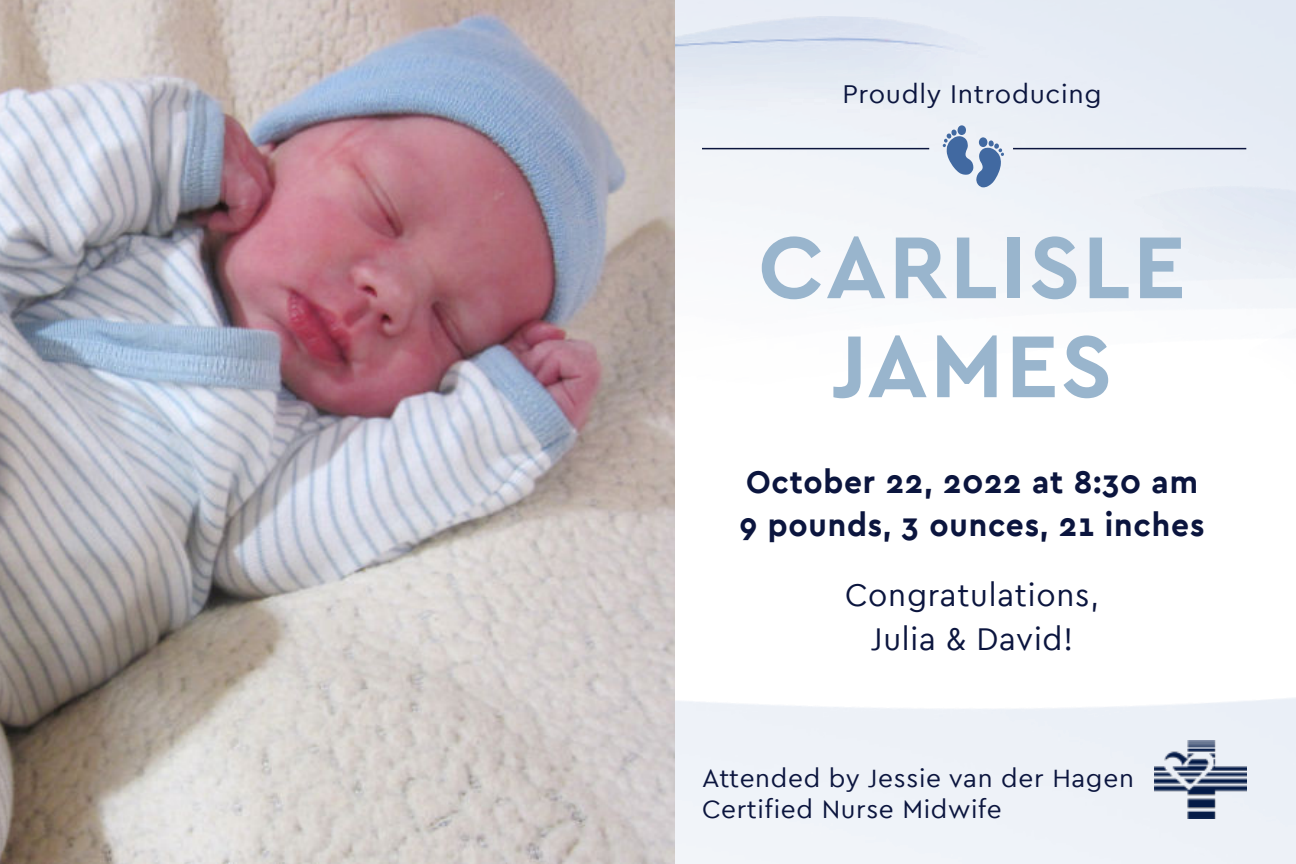
<style>
.page{position:relative;width:1296px;height:864px;background:#fff}
.page>*{position:absolute;margin:0;border:0;box-sizing:border-box;transform-origin:0 0}
.t1{font:700 91.8px/99px "Cera";letter-spacing:.025em;color:#99b5cd;text-align:center}
.t2{font:700 33px/43.2px "Cera";letter-spacing:.025em;color:#0b153e;scale:.96 1}
.t3{font:33px/43.2px "Cera";letter-spacing:.025em;color:#0b153e;text-align:center;scale:.96 1}
.t4{font:27px "Cera";letter-spacing:.025em;color:#0b153e}
.t5{font:26.4px/31.5px "Cera";letter-spacing:.025em;color:#0b153e}
</style>
<div class="page">
<div style="left:675px;top:698px;width:621px;height:166px;background:#eef2f8"></div>
<img style="left:1155px;top:741px;width:92px;height:77px">
<img style="left:0;top:0;width:675px;height:864px">
<svg style="left:943px;top:125px;width:61px;height:62px;background:#a3b7d2"></svg>
<hr style="left:702px;top:148px;width:227px;height:1px;background:#0b153e">
<hr style="left:1013px;top:148px;width:233px;height:1px;background:#0b153e">
<p class="t4" style="left:842px;top:82px;width:261px">Proudly Introducing</p>
<h1 class="t1" style="left:758px;top:222px;width:429px">CARLISLE<br>JAMES</h1>
<p class="t2" style="left:740px;top:462px;width:486px">October 22, 2022 at 8:30 am<br>9 pounds, 3 ounces, 21 inches</p>
<p class="t3" style="left:845px;top:575px;width:266px">Congratulations,<br>Julia &amp; David!</p>
<p class="t5" style="left:702px;top:764px;width:433px">Attended by Jessie van der Hagen<br>Certified Nurse Midwife</p>
</div>
